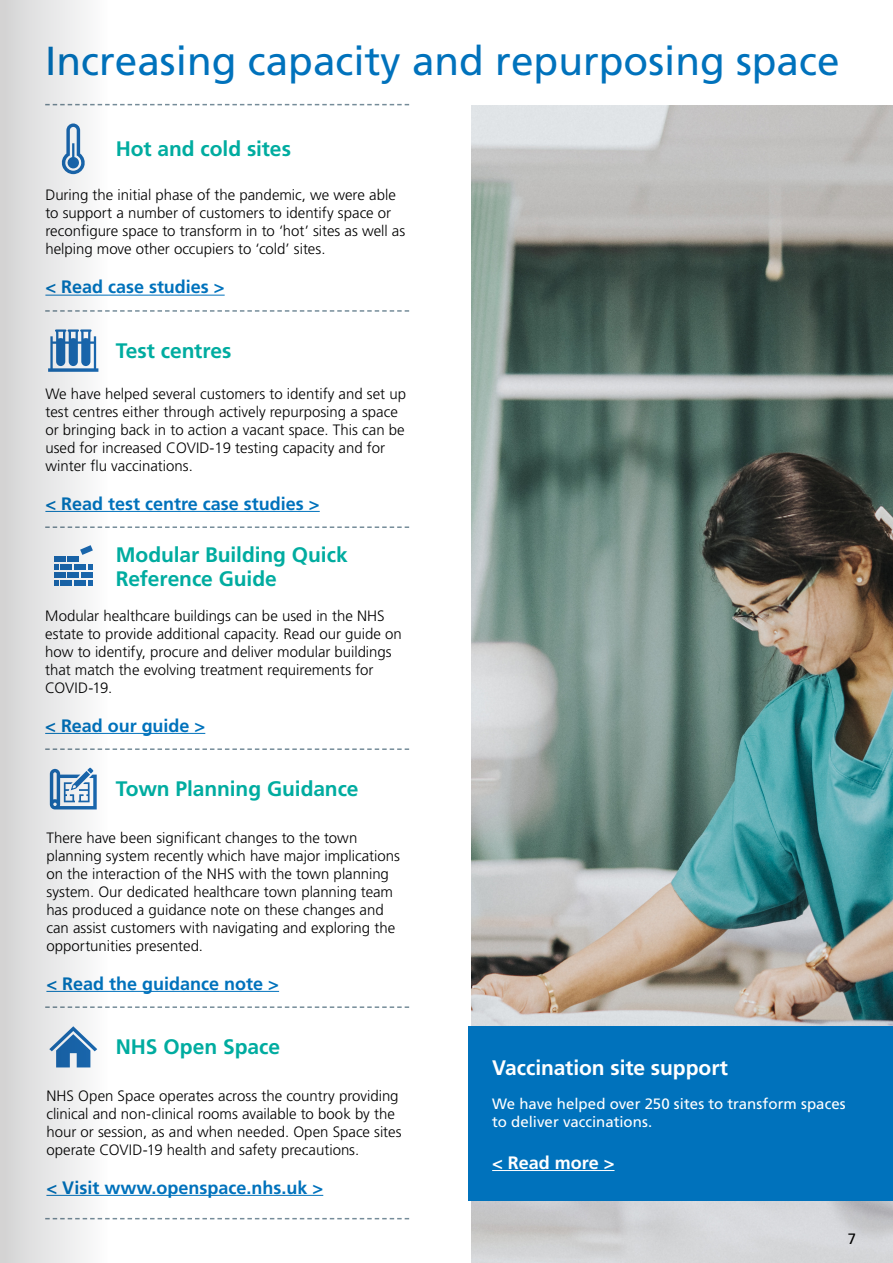
<style>
.page{position:relative;width:893px;height:1263px;background:#fff}
.page>*{position:absolute;margin:0;border:0;box-sizing:border-box;transform-origin:0 0}
.Left{font:40.5px "Frutiger LT Std";color:#0072bc}
.t1{font:700 21px/24px "Frutiger LT Std";letter-spacing:-.005em;color:#00aca0}
.t2{font:700 21px "Frutiger LT Std";letter-spacing:-.005em;color:#fff}
.t3{font:700 18px "Frutiger LT Std";color:#0072bc}
.t4{font:700 18px "Frutiger LT Std";letter-spacing:-.005em;color:#fff}
.t5{font:300 15px/18px "Frutiger LT Std";color:#000}
.t6{font:15px/18px "Frutiger LT Std";color:#fff}
.t7{font:15px "Frutiger LT Std";color:#000}
</style>
<div class="page">
<svg style="left:107px;top:310px;width:302px;height:2px"></svg>
<svg style="left:107px;top:526px;width:302px;height:2px"></svg>
<svg style="left:107px;top:748px;width:302px;height:2px"></svg>
<hr style="left:45px;top:295px;width:180px;height:1px;background:#0072bc">
<hr style="left:45px;top:511px;width:275px;height:1px;background:#0072bc">
<hr style="left:45px;top:733px;width:160px;height:1px;background:#0072bc">
<svg style="left:107px;top:1006px;width:302px;height:2px"></svg>
<svg style="left:107px;top:1218px;width:302px;height:1px"></svg>
<hr style="left:46px;top:991px;width:233px;height:1px;background:#0072bc">
<hr style="left:46px;top:1195px;width:277px;height:1px;background:#0072bc">
<img style="left:471px;top:105px;width:422px;height:1158px">
<svg style="left:107px;top:104px;width:302px;height:1px"></svg>
<div style="left:468px;top:1026px;width:425px;height:175px;background:#0072bc"></div>
<hr style="left:492px;top:1170px;width:122px;height:1px;background:#fff">
<svg style="left:0;top:0;width:107px;height:1263px"></svg>
<p class="Left" style="left:45px;top:38px;width:796px">Increasing capacity and repurposing space</p>
<p class="t1" style="left:116px;top:137px;width:177px">Hot and cold sites</p>
<p class="t5" style="left:45px;top:186px;width:361px">During the initial phase of the pandemic, we were able to support a number of customers to identify space or reconfigure space to transform in to ‘hot’ sites as well as helping move other occupiers to ‘cold’ sites.</p>
<p class="t3" style="left:45px;top:276px;width:181px">&lt; Read case studies &gt;</p>
<p class="t1" style="left:116px;top:339px;width:117px">Test centres</p>
<p class="t5" style="left:45px;top:385px;width:362px">We have helped several customers to identify and set up test centres either through actively repurposing a space or bringing back in to action a vacant space. This can be used for increased COVID-19 testing capacity and for winter flu vaccinations.</p>
<p class="t3" style="left:45px;top:493px;width:276px">&lt; Read test centre case studies &gt;</p>
<p class="t1" style="left:116px;top:543px;width:233px">Modular Building Quick<br>Reference Guide</p>
<p class="t5" style="left:45px;top:607px;width:358px">Modular healthcare buildings can be used in the NHS estate to provide additional capacity. Read our guide on how to identify, procure and deliver modular buildings that match the evolving treatment requirements for COVID-19.</p>
<p class="t3" style="left:45px;top:715px;width:162px">&lt; Read our guide &gt;</p>
<p class="t1" style="left:116px;top:777px;width:244px">Town Planning Guidance</p>
<p class="t5" style="left:46px;top:829px;width:355px">There have been significant changes to the town planning system recently which have major implications on the interaction of the NHS with the town planning system. Our dedicated healthcare town planning team has produced a guidance note on these changes and can assist customers with navigating and exploring the opportunities presented.</p>
<p class="t3" style="left:46px;top:972px;width:234px">&lt; Read the guidance note &gt;</p>
<p class="t1" style="left:116px;top:1035px;width:166px">NHS Open Space</p>
<p class="t5" style="left:46px;top:1086px;width:357px">NHS Open Space operates across the country providing clinical and non-clinical rooms available to book by the hour or session, as and when needed. Open Space sites operate COVID-19 health and safety precautions.</p>
<p class="t3" style="left:46px;top:1176px;width:278px">&lt; Visit www.openspace.nhs.uk &gt;</p>
<p class="t2" style="left:492px;top:1055px;width:237px">Vaccination site support</p>
<p class="t6" style="left:492px;top:1094px;width:355px">We have helped over 250 sites to transform spaces to deliver vaccinations.</p>
<p class="t4" style="left:492px;top:1152px;width:124px">&lt; Read more &gt;</p>
<p class="t7" style="left:848px;top:1230px;width:10px">7</p>
</div>
